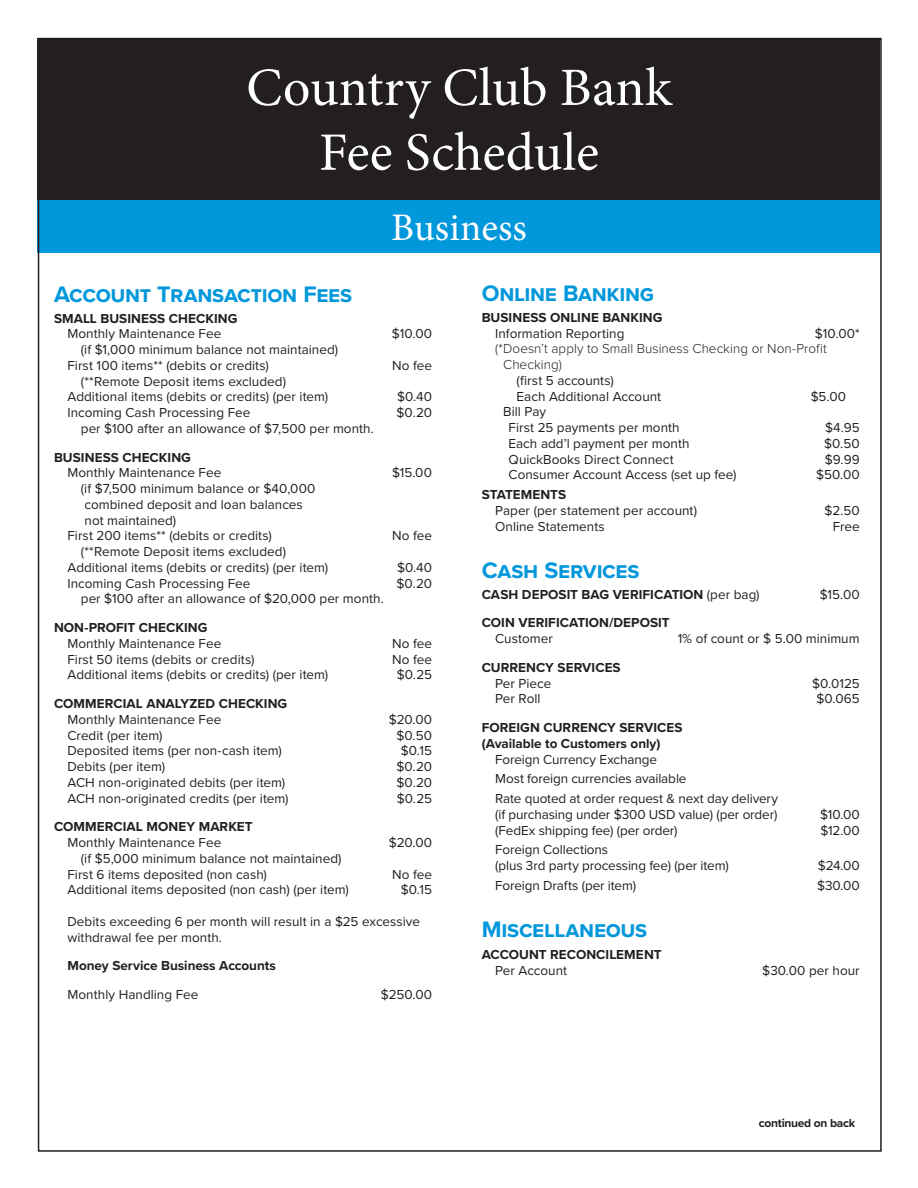
<style>
.page{position:relative;width:918px;height:1188px;background:#fff}
.page>*{position:absolute;margin:0;border:0;box-sizing:border-box;transform-origin:0 0}
.big_head{font:54px/64.8px "Minion Pro";color:#fff;text-align:center}
.a{font:39px "Minion Pro";color:#fff}
.t1{font:700 23.25px "Proxima Nova";letter-spacing:-.015em;color:#0097db}
.t2{font:13.5px/15.8px "Proxima Nova";color:#231f20}
.t3{font:700 13.5px/15.8px "Proxima Nova";letter-spacing:.005em;color:#231f20}
.t4{font:300 13.5px "Proxima Nova";color:#231f20}
.t5{font:700 12px "Proxima Nova";color:#231f20}
.s1{font-weight:400}
</style>
<div class="page">
<div style="left:38px;top:199px;width:842px;height:54px;background:#0097db"></div>
<div style="left:38px;top:38px;width:842px;height:162px;background:#231f20"></div>
<p class="big_head" style="left:246px;top:56px;width:427px">Country Club Bank<br>Fee Schedule</p>
<p class="a" style="left:391px;top:201px;width:137px">Business</p>
<p class="t1" style="left:54px;top:276px;width:300px">Account Transaction Fees</p>
<p class="t3" style="left:54px;top:310px;width:185px">SMALL BUSINESS CHECKING</p>
<p class="t2" style="left:68px;top:325px;width:155px">Monthly Maintenance Fee</p>
<p class="t2" style="left:392px;top:325px;width:42px">$10.00</p>
<p class="t2" style="left:68px;top:341px;width:272px;text-indent:13px">(if $1,000 minimum balance not maintained)<br>First 100 items** (debits or credits)</p>
<p class="t2" style="left:392px;top:357px;width:41px">No fee</p>
<p class="t2" style="left:68px;top:373px;width:262px;text-indent:13px">(**Remote Deposit items excluded)<br>Additional items (debits or credits) (per item)</p>
<p class="t2" style="left:397px;top:388px;width:36px">$0.40</p>
<p class="t2" style="left:68px;top:404px;width:184px">Incoming Cash Processing Fee</p>
<p class="t2" style="left:397px;top:404px;width:37px">$0.20</p>
<p class="t2" style="left:81px;top:420px;width:295px">per $100 after an allowance of $7,500 per month.</p>
<p class="t3" style="left:54px;top:449px;width:138px">BUSINESS CHECKING</p>
<p class="t2" style="left:68px;top:464px;width:155px">Monthly Maintenance Fee</p>
<p class="t2" style="left:392px;top:464px;width:41px">$15.00</p>
<p class="t2" style="left:81px;top:480px;width:236px">(if $7,500 minimum balance or $40,000</p>
<p class="t2" style="left:85px;top:496px;width:220px">combined deposit and loan balances</p>
<p class="t2" style="left:85px;top:512px;width:93px">not maintained)</p>
<p class="t2" style="left:68px;top:527px;width:206px">First 200 items** (debits or credits)</p>
<p class="t2" style="left:392px;top:527px;width:41px">No fee</p>
<p class="t2" style="left:68px;top:543px;width:262px;text-indent:13px">(**Remote Deposit items excluded)<br>Additional items (debits or credits) (per item)</p>
<p class="t2" style="left:397px;top:559px;width:36px">$0.40</p>
<p class="t2" style="left:68px;top:575px;width:184px">Incoming Cash Processing Fee</p>
<p class="t2" style="left:397px;top:575px;width:37px">$0.20</p>
<p class="t2" style="left:81px;top:590px;width:305px">per $100 after an allowance of $20,000 per month.</p>
<p class="t3" style="left:54px;top:619px;width:155px">NON-PROFIT CHECKING</p>
<p class="t2" style="left:68px;top:635px;width:155px">Monthly Maintenance Fee</p>
<p class="t2" style="left:392px;top:635px;width:41px">No fee</p>
<p class="t2" style="left:68px;top:651px;width:188px">First 50 items (debits or credits)</p>
<p class="t2" style="left:392px;top:651px;width:41px">No fee</p>
<p class="t2" style="left:68px;top:666px;width:262px">Additional items (debits or credits) (per item)</p>
<p class="t2" style="left:397px;top:666px;width:37px">$0.25</p>
<p class="t3" style="left:54px;top:695px;width:235px">COMMERCIAL ANALYZED CHECKING</p>
<p class="t2" style="left:68px;top:711px;width:155px">Monthly Maintenance Fee</p>
<p class="t2" style="left:389px;top:711px;width:45px">$20.00</p>
<p class="t2" style="left:68px;top:727px;width:97px">Credit (per item)</p>
<p class="t2" style="left:397px;top:727px;width:37px">$0.50</p>
<p class="t2" style="left:68px;top:742px;width:216px">Deposited items (per non-cash item)</p>
<p class="t2" style="left:401px;top:742px;width:33px">$0.15</p>
<p class="t2" style="left:68px;top:758px;width:99px">Debits (per item)</p>
<p class="t2" style="left:397px;top:758px;width:37px">$0.20</p>
<p class="t2" style="left:68px;top:774px;width:219px">ACH non-originated debits (per item)</p>
<p class="t2" style="left:397px;top:774px;width:37px">$0.20</p>
<p class="t2" style="left:68px;top:790px;width:223px">ACH non-originated credits (per item)</p>
<p class="t2" style="left:397px;top:790px;width:37px">$0.25</p>
<p class="t3" style="left:54px;top:819px;width:200px">COMMERCIAL MONEY MARKET</p>
<p class="t2" style="left:68px;top:834px;width:155px">Monthly Maintenance Fee</p>
<p class="t2" style="left:389px;top:834px;width:45px">$20.00</p>
<p class="t2" style="left:68px;top:850px;width:276px;text-indent:13px">(if $5,000 minimum balance not maintained)<br>First 6 items deposited (non cash)</p>
<p class="t2" style="left:392px;top:866px;width:41px">No fee</p>
<p class="t2" style="left:68px;top:881px;width:283px">Additional items deposited (non cash) (per item)</p>
<p class="t2" style="left:401px;top:881px;width:33px">$0.15</p>
<p class="t2" style="left:68px;top:913px;width:354px">Debits exceeding 6 per month will result in a $25 excessive withdrawal fee per month.</p>
<p class="t3" style="left:68px;top:958px;width:210px">Money Service Business Accounts</p>
<p class="t2" style="left:68px;top:986px;width:132px">Monthly Handling Fee</p>
<p class="t2" style="left:381px;top:986px;width:53px">$250.00</p>
<p class="t1" style="left:482px;top:276px;width:174px">Online Banking</p>
<p class="t3" style="left:482px;top:309px;width:182px">BUSINESS ONLINE BANKING</p>
<p class="t2" style="left:495px;top:325px;width:131px">Information Reporting</p>
<p class="t2" style="left:815px;top:325px;width:46px">$10.00*</p>
<p class="t4" style="left:495px;top:339px;width:333px">(*Doesn’t apply to Small Business Checking or Non-Profit</p>
<p class="t4" style="left:503px;top:355px;width:60px">Checking)</p>
<p class="t2" style="left:517px;top:372px;width:99px">(first 5 accounts)</p>
<p class="t2" style="left:517px;top:388px;width:146px">Each Additional Account</p>
<p class="t2" style="left:811px;top:388px;width:37px">$5.00</p>
<p class="t2" style="left:503px;top:403px;width:44px">Bill Pay</p>
<p class="t2" style="left:509px;top:419px;width:173px">First 25 payments per month</p>
<p class="t2" style="left:825px;top:419px;width:36px">$4.95</p>
<p class="t2" style="left:509px;top:435px;width:183px">Each add’l payment per month</p>
<p class="t2" style="left:824px;top:435px;width:37px">$0.50</p>
<p class="t2" style="left:509px;top:451px;width:167px">QuickBooks Direct Connect</p>
<p class="t2" style="left:825px;top:451px;width:36px">$9.99</p>
<p class="t2" style="left:509px;top:466px;width:230px">Consumer Account Access (set up fee)</p>
<p class="t2" style="left:816px;top:466px;width:45px">$50.00</p>
<p class="t3" style="left:482px;top:487px;width:86px">STATEMENTS</p>
<p class="t2" style="left:495px;top:502px;width:203px">Paper (per statement per account)</p>
<p class="t2" style="left:824px;top:502px;width:37px">$2.50</p>
<p class="t2" style="left:495px;top:518px;width:111px">Online Statements</p>
<p class="t2" style="left:833px;top:518px;width:28px">Free</p>
<p class="t1" style="left:482px;top:552px;width:159px">Cash Services</p>
<p class="t3" style="left:482px;top:586px;width:279px">CASH DEPOSIT BAG VERIFICATION <span class="s1">(per bag)</span></p>
<p class="t2" style="left:820px;top:586px;width:41px">$15.00</p>
<p class="t3" style="left:482px;top:615px;width:190px">COIN VERIFICATION/DEPOSIT</p>
<p class="t2" style="left:495px;top:630px;width:59px">Customer</p>
<p class="t2" style="left:678px;top:630px;width:184px">1% of count or $ 5.00 minimum</p>
<p class="t3" style="left:482px;top:659px;width:141px">CURRENCY SERVICES</p>
<p class="t2" style="left:495px;top:675px;width:58px">Per Piece</p>
<p class="t2" style="left:812px;top:675px;width:49px">$0.0125</p>
<p class="t2" style="left:495px;top:690px;width:47px">Per Roll</p>
<p class="t2" style="left:816px;top:690px;width:45px">$0.065</p>
<p class="t3" style="left:482px;top:719px;width:202px">FOREIGN CURRENCY SERVICES (Available to Customers only)</p>
<p class="t2" style="left:495px;top:751px;width:163px">Foreign Currency Exchange</p>
<p class="t2" style="left:495px;top:770px;width:193px">Most foreign currencies available</p>
<p class="t2" style="left:495px;top:790px;width:284px">Rate quoted at order request &amp; next day delivery</p>
<p class="t2" style="left:495px;top:806px;width:284px">(if purchasing under $300 USD value) (per order)</p>
<p class="t2" style="left:820px;top:806px;width:41px">$10.00</p>
<p class="t2" style="left:495px;top:822px;width:184px">(FedEx shipping fee) (per order)</p>
<p class="t2" style="left:821px;top:822px;width:41px">$12.00</p>
<p class="t2" style="left:495px;top:842px;width:115px">Foreign Collections</p>
<p class="t2" style="left:495px;top:857px;width:235px">(plus 3rd party processing fee) (per item)</p>
<p class="t2" style="left:818px;top:857px;width:43px">$24.00</p>
<p class="t2" style="left:495px;top:877px;width:142px">Foreign Drafts (per item)</p>
<p class="t2" style="left:817px;top:877px;width:44px">$30.00</p>
<p class="t1" style="left:482px;top:912px;width:167px">Miscellaneous</p>
<p class="t3" style="left:482px;top:946px;width:181px">ACCOUNT RECONCILEMENT</p>
<p class="t2" style="left:495px;top:962px;width:74px">Per Account</p>
<p class="t2" style="left:762px;top:962px;width:99px">$30.00 per hour</p>
<p class="t5" style="left:759px;top:1114px;width:98px">continued on back</p>
</div>
